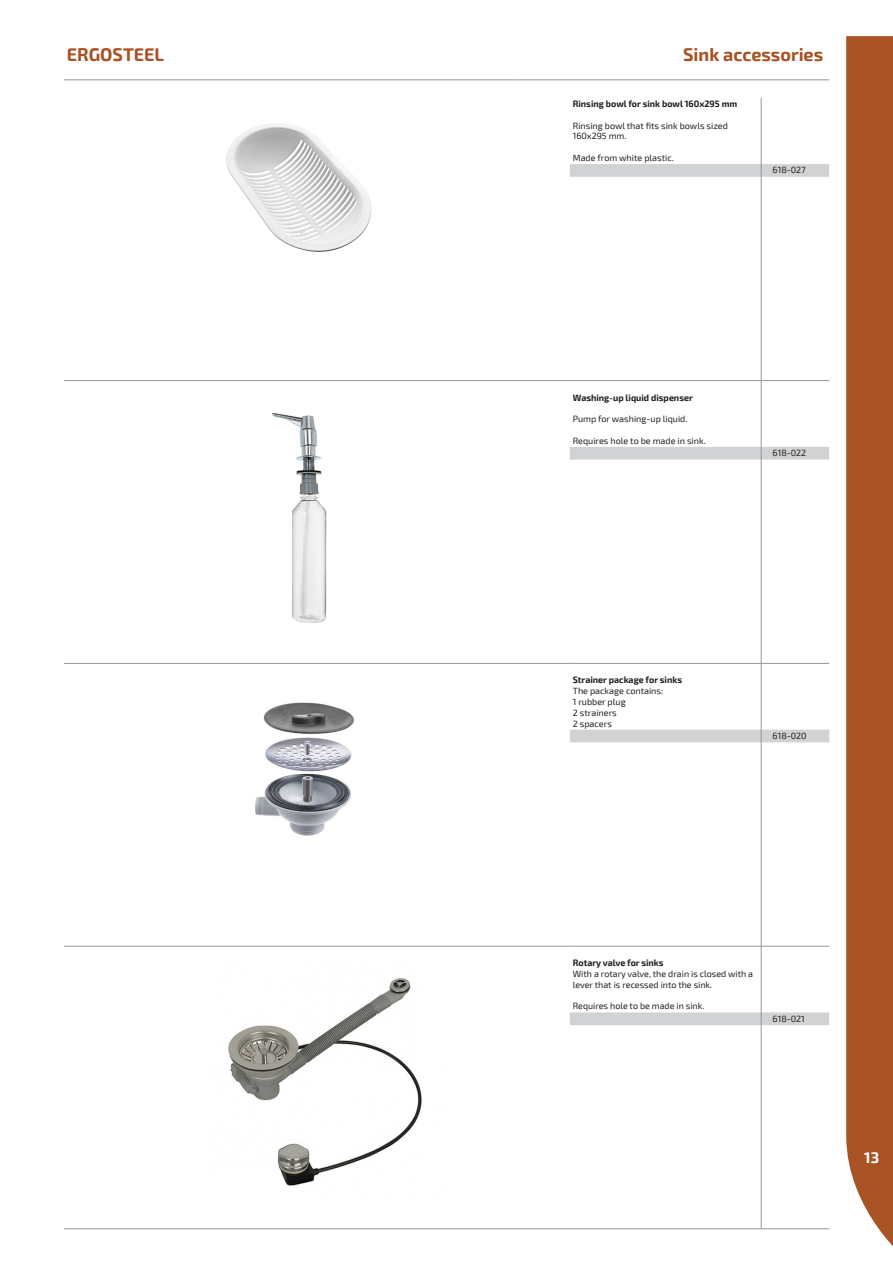
<style>
.page{position:relative;width:893px;height:1263px;background:#fff}
.page>*{position:absolute;margin:0;border:0;box-sizing:border-box;transform-origin:0 0}
.t1{font:700 18px "Exo 2";color:#a95325}
.t2{font:700 15px "Exo 2";color:#fff}
.t3{font:9px/10.8px "Exo 2";color:#231f20}
.t4{font:700 9px/10.8px "Exo 2";color:#231f20}
.s1{font-weight:400}
.s2{font-weight:700}
</style>
<div class="page">
<img style="left:226px;top:123px;width:146px;height:129px">
<img style="left:272px;top:413px;width:55px;height:210px">
<img style="left:255px;top:702px;width:99px;height:134px">
<img style="left:228px;top:978px;width:194px;height:208px">
<hr style="left:64px;top:80px;width:450px;height:1px;background:#939598">
<hr style="left:514px;top:80px;width:315px;height:1px;background:#939598">
<svg style="left:570px;top:164px;width:259px;height:861px"></svg>
<hr style="left:64px;top:1228px;width:506px;height:1px;background:#939598">
<hr style="left:761px;top:98px;width:1px;height:66px;background:#939598">
<svg style="left:761px;top:164px;width:1px;height:13px"></svg>
<hr style="left:761px;top:177px;width:1px;height:203px;background:#939598">
<hr style="left:761px;top:381px;width:1px;height:66px;background:#939598">
<svg style="left:761px;top:447px;width:1px;height:13px"></svg>
<hr style="left:761px;top:460px;width:1px;height:203px;background:#939598">
<hr style="left:761px;top:663px;width:1px;height:67px;background:#939598">
<svg style="left:761px;top:730px;width:1px;height:12px"></svg>
<hr style="left:761px;top:742px;width:1px;height:204px;background:#939598">
<hr style="left:761px;top:946px;width:1px;height:66px;background:#939598">
<svg style="left:761px;top:1012px;width:1px;height:13px"></svg>
<hr style="left:761px;top:1025px;width:1px;height:203px;background:#939598">
<hr style="left:570px;top:380px;width:191px;height:1px;background:#939598">
<hr style="left:761px;top:380px;width:68px;height:1px;background:#939598">
<hr style="left:64px;top:380px;width:506px;height:1px;background:#939598">
<hr style="left:64px;top:663px;width:506px;height:1px;background:#939598">
<hr style="left:570px;top:663px;width:191px;height:1px;background:#939598">
<hr style="left:761px;top:663px;width:68px;height:1px;background:#939598">
<hr style="left:64px;top:946px;width:506px;height:1px;background:#939598">
<hr style="left:570px;top:946px;width:191px;height:1px;background:#939598">
<hr style="left:761px;top:946px;width:68px;height:1px;background:#939598">
<hr style="left:570px;top:1228px;width:191px;height:1px;background:#939598">
<hr style="left:761px;top:1228px;width:68px;height:1px;background:#939598">
<div style="left:846px;top:36px;width:47px;height:1211px;background:#a95325"></div>
<p class="t1" style="left:67px;top:44px;width:99px">ERGOSTEEL</p>
<p class="t1" style="left:683px;top:44px;width:142px">Sink accessories</p>
<p class="t4" style="left:573px;top:99px;width:166px">Rinsing bowl for sink bowl 160x295 mm</p>
<p class="t3" style="left:573px;top:120px;width:157px">Rinsing bowl that fits sink bowls sized<br>160x295 mm.</p>
<p class="t3" style="left:573px;top:153px;width:103px">Made from white plastic.</p>
<p class="t3" style="left:773px;top:165px;width:35px">618-027</p>
<p class="t4" style="left:573px;top:392px;width:121px">Washing-up liquid dispenser</p>
<p class="t3" style="left:573px;top:414px;width:116px">Pump for washing-up liquid.</p>
<p class="t3" style="left:573px;top:435px;width:134px">Requires hole to be made in sink.</p>
<p class="t3" style="left:773px;top:448px;width:35px">618-022</p>
<p class="t4" style="left:573px;top:675px;width:111px">Strainer package for sinks<br><span class="s1">The package contains:</span></p>
<p class="t3" style="left:573px;top:697px;width:54px">1 rubber plug<br>2 strainers<br>2 spacers</p>
<p class="t3" style="left:773px;top:730px;width:36px">618-020</p>
<p class="t3" style="left:573px;top:958px;width:182px"><span class="s2">Rotary valve for sinks<br></span>With a rotary valve, the drain is closed with a lever that is recessed into the sink.</p>
<p class="t3" style="left:573px;top:1001px;width:133px">Requires hole to be made in sink.</p>
<p class="t3" style="left:773px;top:1013px;width:34px">618-021</p>
<h2 class="t2" style="left:864px;top:1149px;width:16px">13</h2>
</div>
